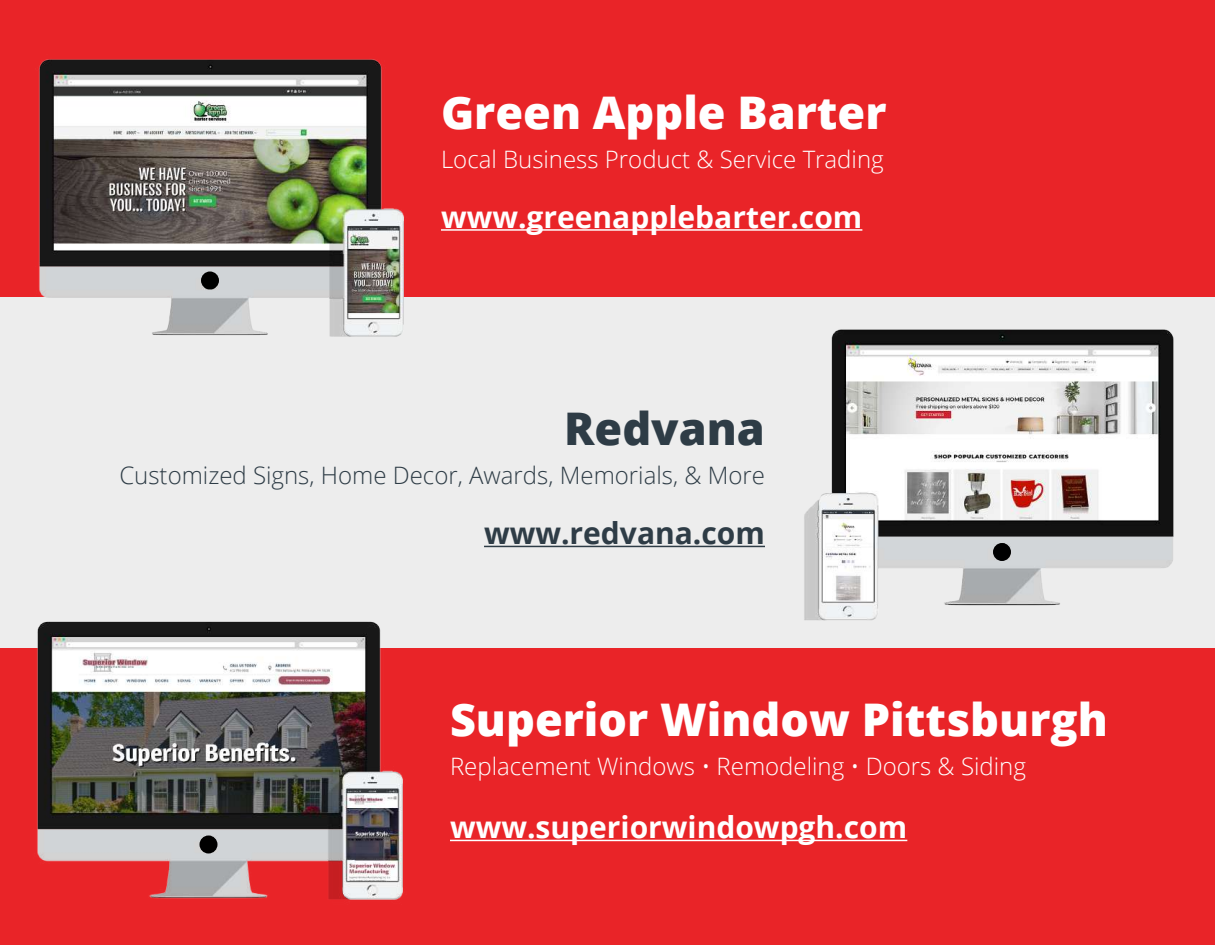
<style>
.page{position:relative;width:1215px;height:945px;background:#e92428}
.page>*{position:absolute;margin:0;border:0;box-sizing:border-box;transform-origin:0 0}
.t1{font:800 45px "Open Sans";color:#fff}
.t2{font:800 45px "Open Sans";color:#2e3c46}
.t3{font:700 30px "Open Sans";color:#fff}
.t4{font:700 30px "Open Sans";color:#2e3c46}
.t5{font:300 24px "Open Sans";color:#fff}
.t6{font:300 24px "Open Sans";color:#2e3c46}
</style>
<div class="page">
<div style="left:0;top:297px;width:1215px;height:351px;background:#ededed"></div>
<hr style="left:441px;top:229px;width:421px;height:2px;background:#fff">
<img style="left:37px;top:621px;width:366px;height:279px">
<div style="left:200px;top:836px;width:18px;height:18px;background:#000;border-radius:50%"></div>
<img style="left:39px;top:59px;width:365px;height:278px">
<div style="left:201px;top:272px;width:18px;height:18px;background:#000;border-radius:50%"></div>
<hr style="left:450px;top:840px;width:457px;height:1px;background:#fff">
<hr style="left:484px;top:546px;width:281px;height:1px;background:#2e3c46">
<img style="left:804px;top:329px;width:370px;height:292px">
<div style="left:993px;top:543px;width:18px;height:18px;background:#000;border-radius:50%"></div>
<h1 class="t1" style="left:441px;top:78px;width:447px">Green Apple Barter</h1>
<p class="t5" style="left:441px;top:143px;width:444px">Local Business Product &amp; Service Trading</p>
<p class="t3" style="left:441px;top:196px;width:423px">www.greenapplebarter.com</p>
<h1 class="t2" style="left:564px;top:395px;width:202px">Redvana</h1>
<p class="t6" style="left:119px;top:459px;width:647px">Customized Signs, Home Decor, Awards, Memorials, &amp; More</p>
<p class="t4" style="left:484px;top:512px;width:282px">www.redvana.com</p>
<h1 class="t1" style="left:450px;top:686px;width:659px">Superior Window Pittsburgh</h1>
<p class="t5" style="left:450px;top:750px;width:577px">Replacement Windows • Remodeling • Doors &amp; Siding</p>
<p class="t3" style="left:450px;top:806px;width:459px">www.superiorwindowpgh.com</p>
</div>
